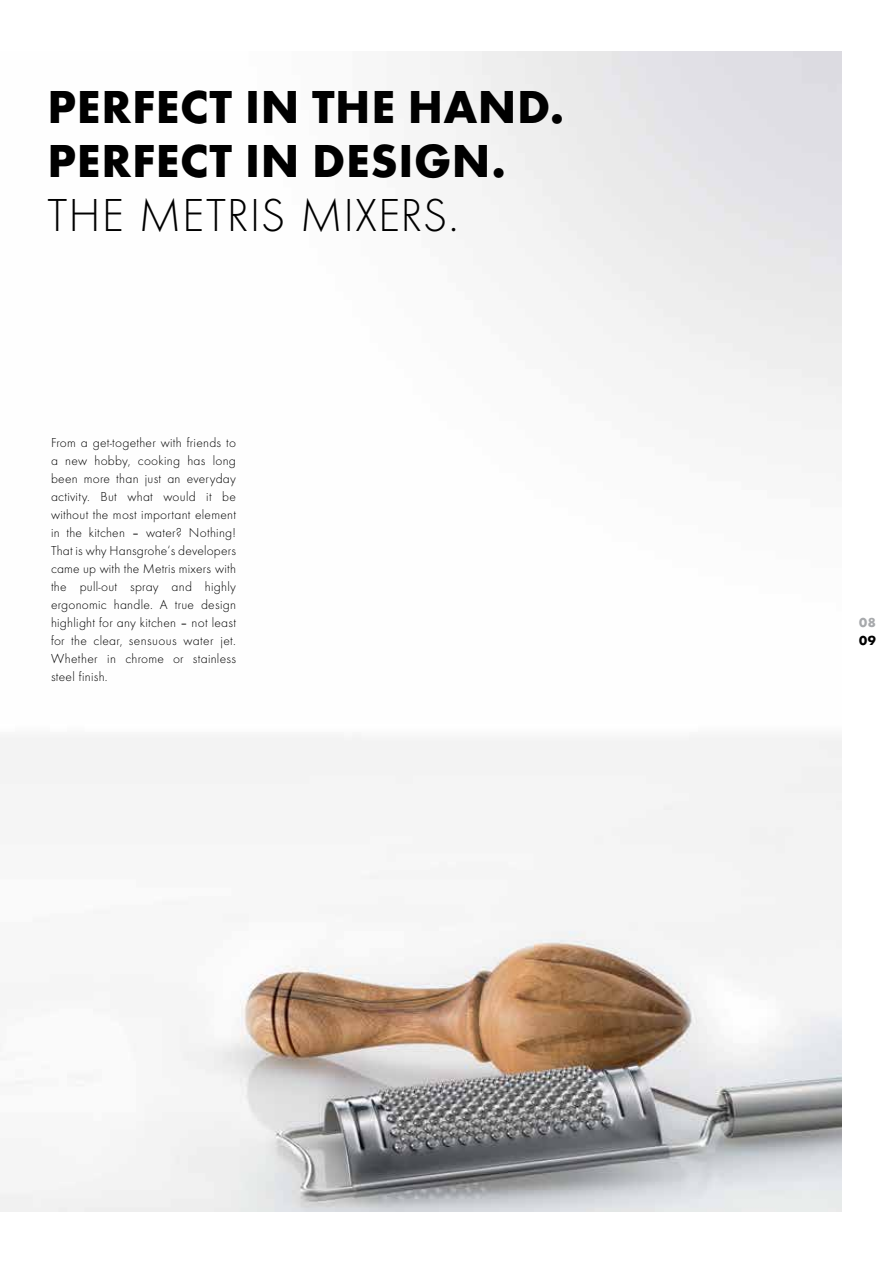
<style>
.page{position:relative;width:893px;height:1263px;background:#fff}
.page>*{position:absolute;margin:0;border:0;box-sizing:border-box;transform-origin:0 0}
.t1{font:700 48px/54px "Futura TOT";letter-spacing:.015em;color:#000}
.t2{font:300 13.5px/18px "Futura TOT";letter-spacing:.02em;color:#000;text-align:justify}
.t3{font:700 13.5px/18px "Futura TOT";color:#a7a9ac}
.s1{font-weight:300}
.s2{font-family:"Futura TOT Boo";font-weight:400}
.s3{color:#000}
</style>
<div class="page">
<img style="left:0;top:51px;width:842px;height:1161px">
<p class="t1" style="left:48px;top:79px;width:518px">PERFECT IN THE HAND.<br>PERFECT IN DESIGN.<br><span class="s1">THE METRIS MIXERS.</span></p>
<p class="t2" style="left:51px;top:434px;width:186px">From a get-together with friends to a new hobby, cooking has long been more than just an everyday activity. But what would it be without the most important element in the kitchen <span class="s2">–</span> water? Nothing!<br>That is why Hansgrohe‘s developers came up with the Metris mixers with the pull-out spray and highly ergonomic handle. A true design highlight for any kitchen <span class="s2">–</span> not least for the clear, sensuous water jet.<br>Whether in chrome or stainless steel finish.</p>
<p class="t3" style="left:859px;top:613px;width:18px">08<br><span class="s3">09</span></p>
</div>
